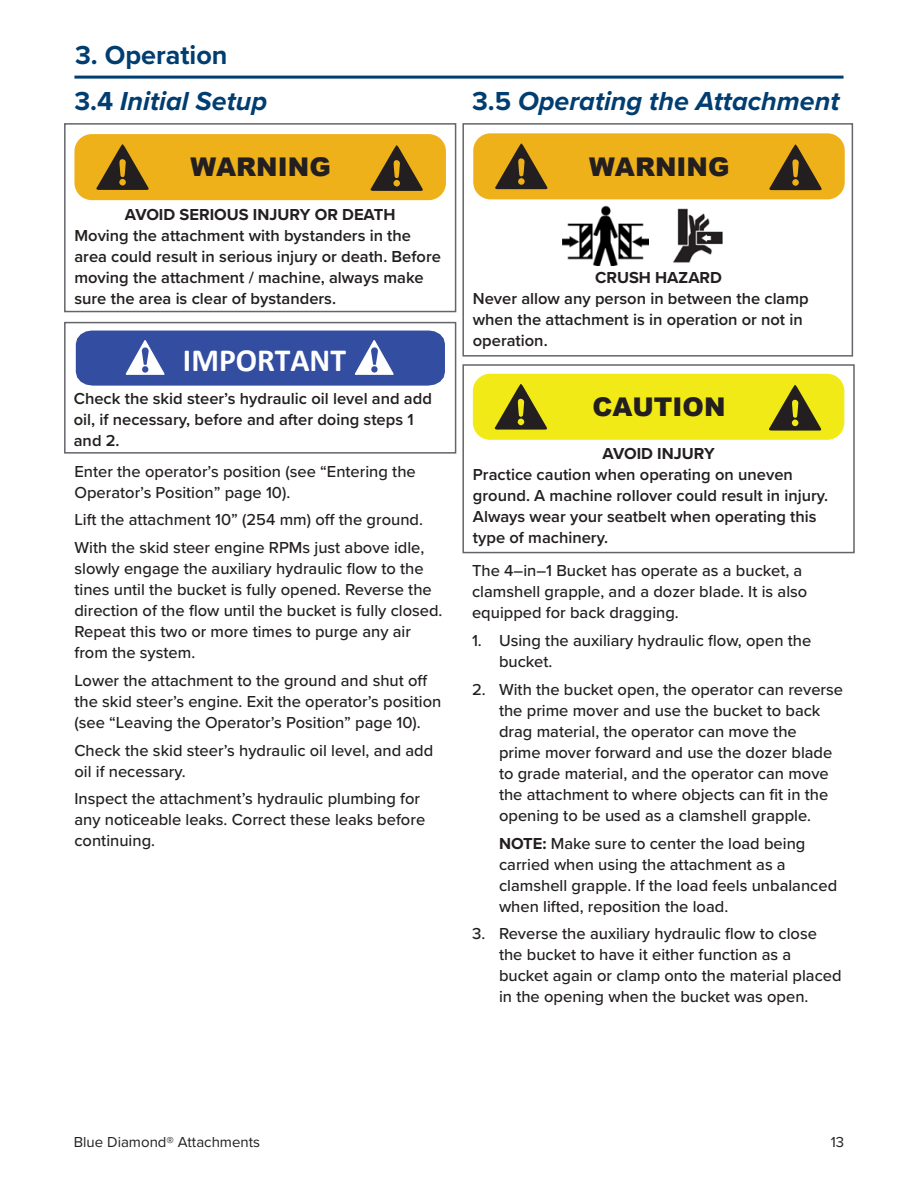
<style>
.page{position:relative;width:918px;height:1188px;background:#fff}
.page>*{position:absolute;margin:0;border:0;box-sizing:border-box;transform-origin:0 0}
.t1{font:700 32.4px "Calibri";color:#fff}
.Header_Blue{font:italic 700 27px "Proxima Nova";color:#003d71}
.Chapter_Blue_no_TOC{font:700 27px "Proxima Nova";color:#003d71}
.t2{font:900 25.8px "Arial";color:#231f20}
.t3{font:500 16.5px/21px "Proxima Nova";color:#231f20}
.t4{font:600 16.5px/21px "Proxima Nova";color:#231f20}
.t5{font:700 16.5px "Proxima Nova";color:#231f20}
.t6{font:15px "Proxima Nova";color:#231f20}
.s1{font-style:normal}
.s2{font-weight:700}
</style>
<div class="page">
<hr style="left:74px;top:76px;width:770px;height:3px;background:#003d71">
<div style="left:74px;top:134px;width:372px;height:66px;background:#efb11a;border-radius:17px"></div>
<svg style="left:96px;top:144px;width:53px;height:46px"></svg>
<svg style="left:371px;top:145px;width:52px;height:46px"></svg>
<div style="left:64px;top:123px;width:392px;height:189px;border:2px solid #63656a"></div>
<svg style="left:76px;top:331px;width:369px;height:55px;background:#425aa8"></svg>
<div style="left:64px;top:322px;width:392px;height:132px;border:2px solid #63656a"></div>
<div style="left:473px;top:133px;width:372px;height:66px;background:#efb11a;border-radius:17px"></div>
<svg style="left:495px;top:144px;width:53px;height:45px"></svg>
<svg style="left:769px;top:145px;width:53px;height:45px"></svg>
<div style="left:462px;top:123px;width:391px;height:234px;border:2px solid #63656a"></div>
<img style="left:562px;top:205px;width:87px;height:61px">
<img style="left:673px;top:209px;width:49px;height:54px">
<div style="left:473px;top:374px;width:371px;height:66px;background:#f1ea17;border-radius:17px"></div>
<svg style="left:495px;top:384px;width:52px;height:46px"></svg>
<svg style="left:769px;top:385px;width:53px;height:46px"></svg>
<div style="left:462px;top:364px;width:393px;height:189px;border:2px solid #63656a"></div>
<p class="Chapter_Blue_no_TOC" style="left:75px;top:35px;width:154px">3. Operation</p>
<p class="Header_Blue" style="left:74px;top:81px;width:194px"><span class="s1">3.4</span> Initial Setup</p>
<p class="t2" style="left:190px;top:148px;width:142px">WARNING</p>
<p class="t5" style="left:125px;top:202px;width:272px">AVOID SERIOUS INJURY OR DEATH</p>
<p class="t4" style="left:74px;top:225px;width:368px">Moving the attachment with bystanders in the area could result in serious injury or death. Before moving the attachment / machine, always make sure the area is clear of bystanders.</p>
<p class="t1" style="left:183px;top:338px;width:165px">IMPORTANT</p>
<p class="t4" style="left:74px;top:387px;width:360px">Check the skid steer’s hydraulic oil level and add oil, if necessary, before and after doing steps 1 and 2.</p>
<p class="t3" style="left:74px;top:460px;width:343px">Enter the operator’s position (see “Entering the<br>Operator’s Position” page 10).</p>
<p class="t3" style="left:74px;top:509px;width:350px">Lift the attachment 10” (254 mm) off the ground.</p>
<p class="t3" style="left:74px;top:537px;width:370px">With the skid steer engine RPMs just above idle, slowly engage the auxiliary hydraulic flow to the tines until the bucket is fully opened. Reverse the direction of the flow until the bucket is fully closed.<br>Repeat this two or more times to purge any air from the system.</p>
<p class="t3" style="left:74px;top:669px;width:368px">Lower the attachment to the ground and shut off the skid steer’s engine. Exit the operator’s position (see “Leaving the Operator’s Position” page 10).</p>
<p class="t3" style="left:74px;top:739px;width:360px">Check the skid steer’s hydraulic oil level, and add oil if necessary.</p>
<p class="t3" style="left:74px;top:788px;width:352px">Inspect the attachment’s hydraulic plumbing for any noticeable leaks. Correct these leaks before continuing.</p>
<p class="Header_Blue" style="left:472px;top:81px;width:369px"><span class="s1">3.5</span> Operating the Attachment</p>
<p class="t2" style="left:589px;top:148px;width:142px">WARNING</p>
<p class="t5" style="left:595px;top:265px;width:129px">CRUSH HAZARD</p>
<p class="t4" style="left:473px;top:288px;width:337px">Never allow any person in between the clamp when the attachment is in operation or not in operation.</p>
<p class="t2" style="left:592px;top:388px;width:135px">CAUTION</p>
<p class="t5" style="left:603px;top:442px;width:114px">AVOID INJURY</p>
<p class="t4" style="left:473px;top:464px;width:357px">Practice caution when operating on uneven ground. A machine rollover could result in injury.<br>Always wear your seatbelt when operating this type of machinery.</p>
<p class="t3" style="left:472px;top:560px;width:337px">The 4–in–1 Bucket has operate as a bucket, a clamshell grapple, and a dozer blade. It is also equipped for back dragging.</p>
<p class="t3" style="left:499px;top:630px;width:314px;text-indent:-27px">1. Using the auxiliary hydraulic flow, open the bucket.</p>
<p class="t3" style="left:499px;top:678px;width:346px;text-indent:-27px">2. With the bucket open, the operator can reverse the prime mover and use the bucket to back drag material, the operator can move the<br>prime mover forward and use the dozer blade to grade material, and the operator can move the attachment to where objects can fit in the opening to be used as a clamshell grapple.</p>
<p class="t3" style="left:499px;top:832px;width:340px"><span class="s2">NOTE:</span> Make sure to center the load being carried when using the attachment as a clamshell grapple. If the load feels unbalanced when lifted, reposition the load.</p>
<p class="t3" style="left:499px;top:923px;width:344px;text-indent:-27px">3. Reverse the auxiliary hydraulic flow to close the bucket to have it either function as a bucket again or clamp onto the material placed in the opening when the bucket was open.</p>
<p class="t6" style="left:74px;top:1131px;width:188px">Blue Diamond® Attachments</p>
<p class="t6" style="left:831px;top:1131px;width:15px">13</p>
</div>
